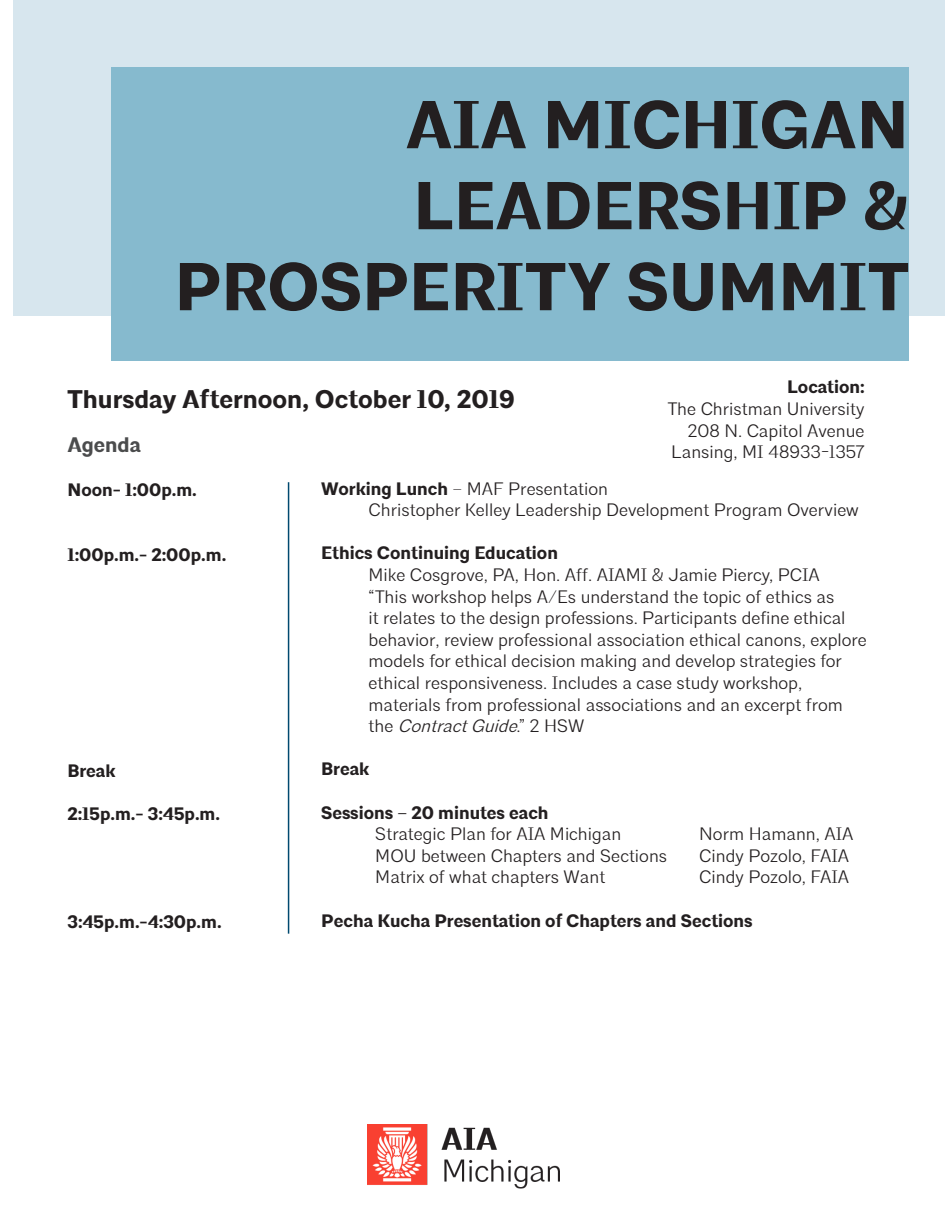
<style>
.page{position:relative;width:945px;height:1215px;background:#fff}
.page>*{position:absolute;margin:0;border:0;box-sizing:border-box;transform-origin:0 0}
.t1{font:700 67.5px "Architype";color:#231f20}
.t2{font:700 25.5px "Architype";color:#231f20}
.t3{font:700 21px "Architype";color:#4b4c4d}
.t4{font:300 18px/21.6px "Architype";color:#231f20}
.t5{font:700 18px "Architype";color:#231f20}
.s1{font-weight:700}
.s2{font-style:italic}
</style>
<div class="page">
<div style="left:14px;top:0;width:918px;height:315px;background:#d7e6ee"></div>
<div style="left:932px;top:0;width:13px;height:315px;background:#d7e6ee"></div>
<img style="left:368px;top:1125px;width:192px;height:64px">
<div style="left:112px;top:68px;width:797px;height:293px;background:#86bace"></div>
<hr style="left:288px;top:482px;width:1px;height:452px;background:#00496f">
<p class="t1" style="left:406px;top:84px;width:505px">AIA MICHIGAN</p>
<p class="t1" style="left:413px;top:165px;width:497px">LEADERSHIP &amp;</p>
<p class="t1" style="left:174px;top:246px;width:736px">PROSPERITY SUMMIT</p>
<p class="t2" style="left:68px;top:383px;width:449px">Thursday Afternoon, October 10, 2019</p>
<p class="t3" style="left:68px;top:432px;width:75px">Agenda</p>
<p class="t5" style="left:787px;top:376px;width:79px">Location:</p>
<p class="t4" style="left:668px;top:398px;width:198px">The Christman University</p>
<p class="t4" style="left:688px;top:420px;width:178px">208 N. Capitol Avenue</p>
<p class="t4" style="left:671px;top:441px;width:195px">Lansing, MI 48933-1357</p>
<p class="t5" style="left:68px;top:479px;width:131px">Noon- 1:00p.m.</p>
<p class="t5" style="left:68px;top:543px;width:160px">1:00p.m.- 2:00p.m.</p>
<p class="t5" style="left:68px;top:759px;width:49px">Break</p>
<p class="t5" style="left:68px;top:803px;width:154px">2:15p.m.- 3:45p.m.</p>
<p class="t5" style="left:68px;top:911px;width:156px">3:45p.m.-4:30p.m.</p>
<p class="t4" style="left:321px;top:478px;width:288px"><span class="s1">Working Lunch</span> – MAF Presentation</p>
<p class="t4" style="left:369px;top:499px;width:492px">Christopher Kelley Leadership Development Program Overview</p>
<p class="t5" style="left:321px;top:542px;width:238px">Ethics Continuing Education</p>
<p class="t4" style="left:369px;top:564px;width:453px">Mike Cosgrove, PA, Hon. Aff. AIAMI &amp; Jamie Piercy, PCIA</p>
<p class="t4" style="left:369px;top:586px;width:500px">“This workshop helps A/Es understand the topic of ethics as<br>it relates to the design professions. Participants define ethical behavior, review professional association ethical canons, explore models for ethical decision making and develop strategies for ethical responsiveness. Includes a case study workshop,</p>
<p class="t4" style="left:369px;top:694px;width:476px">materials from professional associations and an excerpt from t h e <span class="s2">ContractGuide</span>. ” 2 H S W</p>
<p class="t5" style="left:321px;top:758px;width:49px">Break</p>
<p class="t5" style="left:321px;top:801px;width:229px">Sessions – 20 minutes each</p>
<p class="t4" style="left:375px;top:823px;width:248px">Strategic Plan for AIA Michigan</p>
<p class="t4" style="left:699px;top:823px;width:156px">Norm Hamann, AIA</p>
<p class="t4" style="left:375px;top:845px;width:293px">MOU between Chapters and Sections</p>
<p class="t4" style="left:699px;top:845px;width:151px">Cindy Pozolo, FAIA</p>
<p class="t4" style="left:375px;top:867px;width:232px">Matrix of what chapters Want</p>
<p class="t4" style="left:699px;top:867px;width:151px">Cindy Pozolo, FAIA</p>
<p class="t5" style="left:321px;top:909px;width:433px">Pecha Kucha Presentation of Chapters and Sections</p>
</div>
